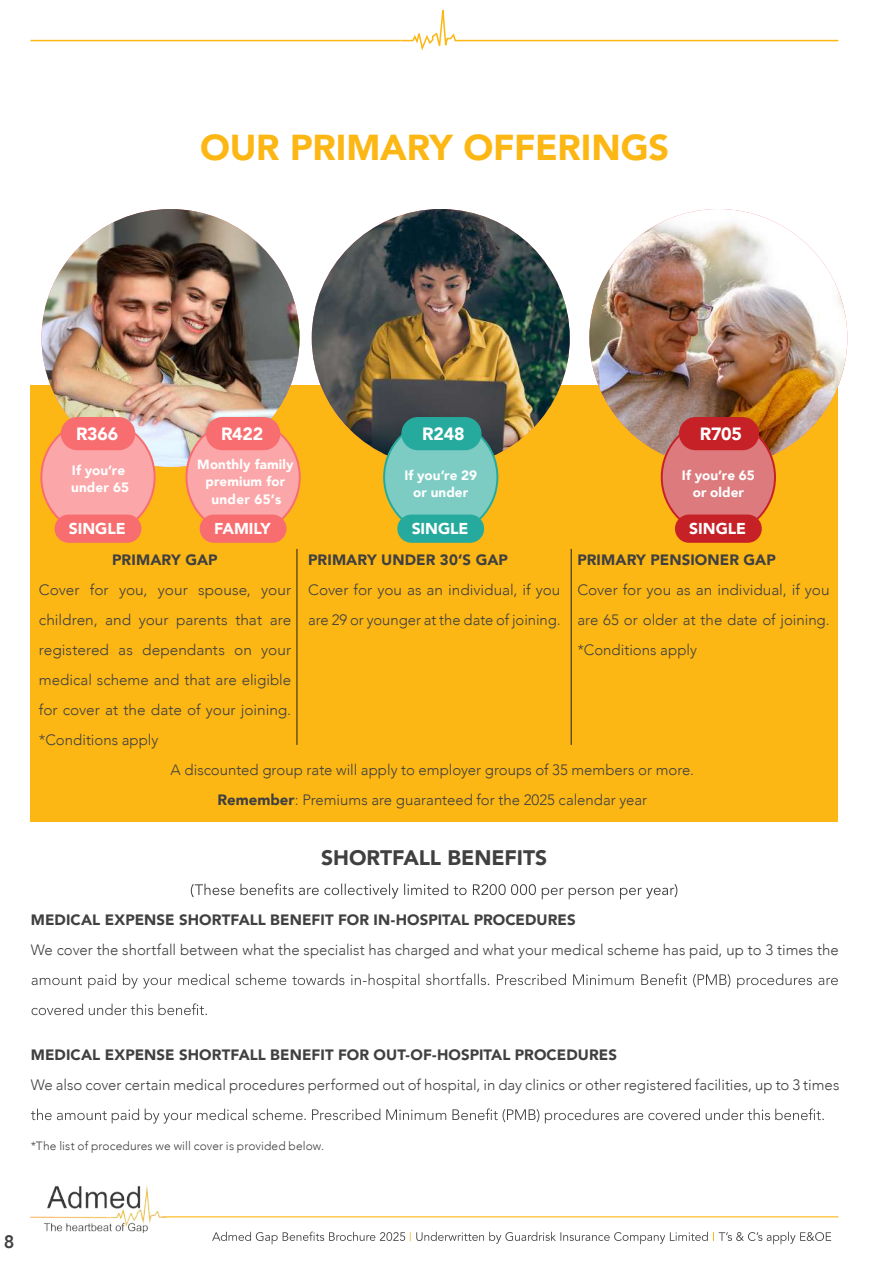
<style>
.page{position:relative;width:893px;height:1263px;background:#fff}
.page>*{position:absolute;margin:0;border:0;box-sizing:border-box;transform-origin:0 0}
.t1{font:900 36px "Avenir";letter-spacing:-.005em;color:#fdb714}
.t2{font:900 21px "Avenir";letter-spacing:-.005em;color:#404040}
.t3{font:800 18px "Avenir";color:#404040}
.t4{font:900 17.7px "Avenir";letter-spacing:-.015em;color:#fff}
.t5{font:900 15.75px "Avenir";letter-spacing:-.005em;color:#fff}
.t6{font:300 15px/30px "Avenir";color:#404040;text-align:justify}
.t7{font:900 15px "Avenir";letter-spacing:.005em;color:#404040}
.t8{font:900 13.5px/16.2px "Avenir";letter-spacing:.005em;color:#fff;text-align:center}
.t9{font:900 13.35px "Avenir";letter-spacing:.01em;color:#fff}
.t10{font:300 12px "Avenir";letter-spacing:.01em;color:#404040}
.t11{font:12px "Avenir";color:#fdb714}
.s1{font-weight:900}
</style>
<div class="page">
<hr style="left:162px;top:1216px;width:676px;height:1px;background:#fdb714">
<svg style="left:212px;top:1231px;width:193px;height:13px"></svg>
<svg style="left:416px;top:1232px;width:415px;height:12px"></svg>
<img style="left:30px;top:1185px;width:136px;height:48px">
<hr style="left:30px;top:40px;width:370px;height:1px;background:#fdb714">
<svg style="left:399px;top:10px;width:440px;height:41px"></svg>
<div style="left:30px;top:385px;width:808px;height:437px;background:#fdb714"></div>
<hr style="left:297px;top:549px;width:1px;height:196px;background:#231f20">
<hr style="left:571px;top:549px;width:1px;height:196px;background:#231f20">
<img style="left:312px;top:209px;width:258px;height:258px;border-radius:129px">
<img style="left:589px;top:209px;width:258px;height:258px;border-radius:129px">
<img style="left:42px;top:209px;width:258px;height:258px;border-radius:129px">
<svg style="left:191px;top:883px;width:486px;height:16px"></svg>
<svg style="left:32px;top:973px;width:806px;height:15px"></svg>
<svg style="left:32px;top:1003px;width:175px;height:12px"></svg>
<svg style="left:31px;top:1108px;width:793px;height:15px"></svg>
<div style="left:41px;top:420px;width:114px;height:115px;background:#fba7a9;border-radius:50%"></div>
<div style="left:61px;top:417px;width:74px;height:33px;background:#f86d70;border-radius:17px"></div>
<div style="left:55px;top:514px;width:86px;height:29px;background:#f86d70;border-radius:14px"></div>
<div style="left:186px;top:420px;width:114px;height:115px;background:#fba7a9;border-radius:50%"></div>
<div style="left:206px;top:417px;width:74px;height:33px;background:#f86d70;border-radius:17px"></div>
<div style="left:200px;top:514px;width:87px;height:29px;background:#f86d70;border-radius:14px"></div>
<div style="left:384px;top:420px;width:113px;height:115px;background:#7cccc4;border-radius:50%"></div>
<div style="left:401px;top:417px;width:80px;height:33px;background:#25aa9d;border-radius:17px"></div>
<div style="left:397px;top:514px;width:87px;height:29px;background:#25aa9d;border-radius:14px"></div>
<div style="left:662px;top:420px;width:113px;height:115px;background:#dd7a7d;border-radius:50%"></div>
<div style="left:679px;top:417px;width:80px;height:33px;background:#c62127;border-radius:17px"></div>
<div style="left:675px;top:514px;width:87px;height:29px;background:#c62127;border-radius:14px"></div>
<h1 class="t1" style="left:200px;top:116px;width:470px">OUR PRIMARY OFFERINGS</h1>
<p class="t4" style="left:76px;top:418px;width:44px">R366</p>
<p class="t4" style="left:221px;top:418px;width:43px">R422</p>
<p class="t4" style="left:422px;top:418px;width:44px">R248</p>
<p class="t4" style="left:700px;top:418px;width:44px">R705</p>
<p class="t8" style="left:71px;top:462px;width:59px;text-align:left">If you’re under 65</p>
<p class="t9" style="left:197px;top:453px;width:98px">Monthly family</p>
<p class="t8" style="left:211px;top:491px;width:72px">under 65’s</p>
<p class="t9" style="left:205px;top:470px;width:81px">premium for</p>
<p class="t8" style="left:404px;top:467px;width:74px">If you’re 29 or under</p>
<p class="t8" style="left:682px;top:467px;width:74px">If you’re 65 or older</p>
<p class="t5" style="left:69px;top:515px;width:58px">SINGLE</p>
<p class="t5" style="left:214px;top:515px;width:58px">FAMILY</p>
<p class="t5" style="left:412px;top:515px;width:58px">SINGLE</p>
<p class="t5" style="left:689px;top:515px;width:58px">SINGLE</p>
<p class="t7" style="left:112px;top:547px;width:107px">PRIMARY GAP</p>
<p class="t6" style="left:39px;top:575px;width:254px">Cover for you, your spouse, your children, and your parents that are registered as dependants on your medical scheme and that are eligible for cover at the date of your joining. *Conditions apply</p>
<p class="t7" style="left:308px;top:547px;width:201px">PRIMARY UNDER 30’S GAP</p>
<p class="t6" style="left:308px;top:575px;width:254px">Cover for you as an individual, if you are 29 or younger at the date of joining.</p>
<p class="t7" style="left:577px;top:547px;width:200px">PRIMARY PENSIONER GAP</p>
<p class="t6" style="left:577px;top:575px;width:254px">Cover for you as an individual, if you are 65 or older at the date of joining. *Conditions apply</p>
<p class="t6" style="left:171px;top:755px;width:525px;text-align:center">A discounted group rate will apply to employer groups of 35 members or more.<br><span class="s1">Remember</span>: Premiums are guaranteed for the 2025 calendar year</p>
<h2 class="t2" style="left:321px;top:840px;width:228px">SHORTFALL BENEFITS</h2>
<p class="t7" style="left:31px;top:907px;width:546px">MEDICAL EXPENSE SHORTFALL BENEFIT FOR IN-HOSPITAL PROCEDURES</p>
<p class="t6" style="left:31px;top:935px;width:809px">We cover the shortfall between what the specialist has charged and what your medical scheme has paid, up to 3 times the</p>
<p class="t7" style="left:31px;top:1042px;width:588px">MEDICAL EXPENSE SHORTFALL BENEFIT FOR OUT-OF-HOSPITAL PROCEDURES</p>
<p class="t6" style="left:31px;top:1070px;width:810px">We also cover certain medical procedures performed out of hospital, in day clinics or other registered facilities, up to 3 times</p>
<p class="t10" style="left:31px;top:1139px;width:295px">*The list of procedures we will cover is provided below.</p>
<p class="t3" style="left:4px;top:1228px;width:12px">8</p>
<p class="t11" style="left:409px;top:1229px;width:4px">|</p>
</div>
